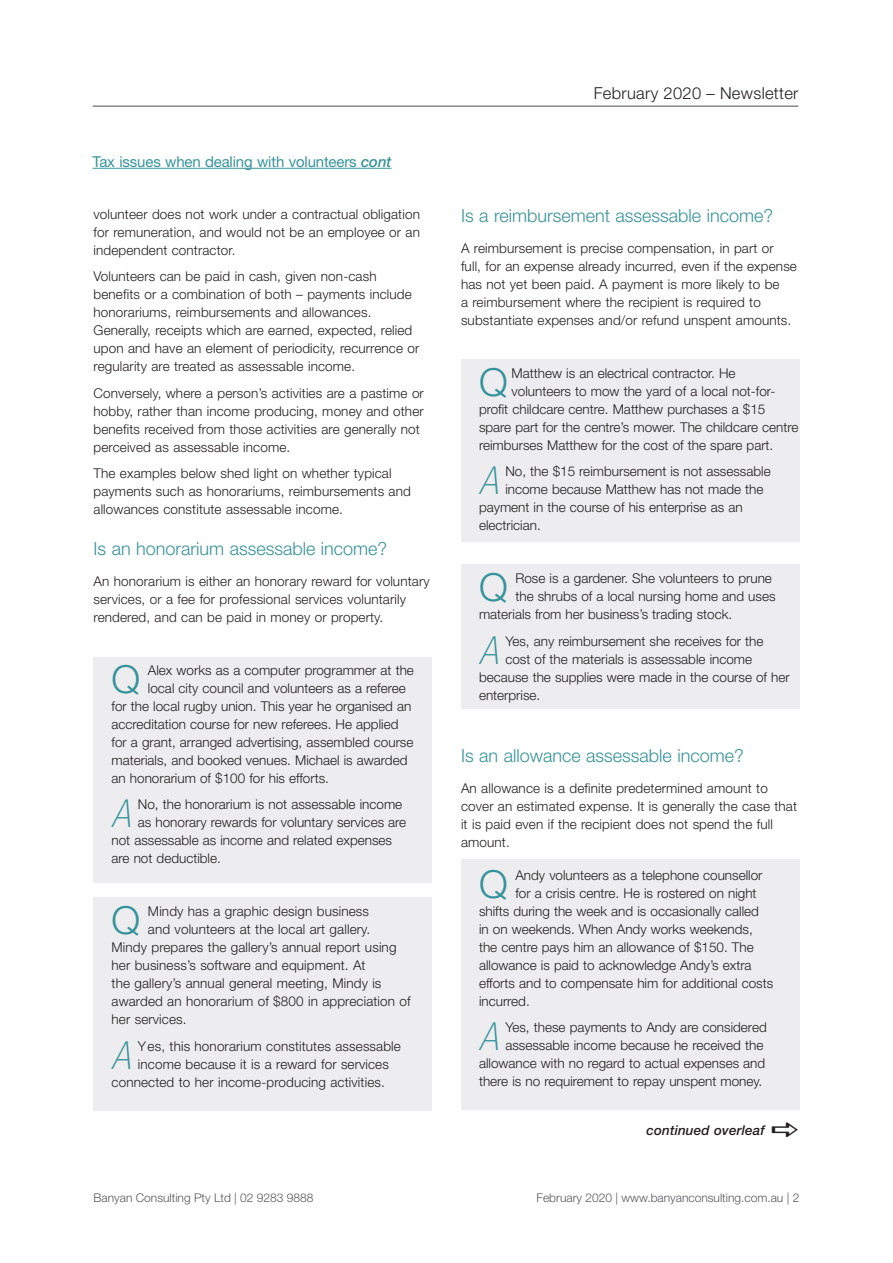
<style>
.page{position:relative;width:893px;height:1263px;background:#fff}
.page>*{position:absolute;margin:0;border:0;box-sizing:border-box;transform-origin:0 0}
._15_Body_text{font:300 38.7px "Helvetica Neue";color:#37939b}
._15_Body_text-2{font:italic 100 condensed 38.7px "Helvetica Neue";color:#37939b}
._15_subhead_red{font:300 18px "Helvetica Neue";color:#37939b}
.t1{font:300 16.5px "Helvetica Neue";letter-spacing:.02em;color:#231f20}
._15_Subhead_small{font:15px "Helvetica Neue";letter-spacing:-.01em;color:#37939b}
._15_Body_text-3{font:300 13.5px/18px "Helvetica Neue";color:#231f20}
._15_Body_text-4{font:italic 500 13.5px "Helvetica Neue";letter-spacing:.01em;color:#231f20}
.t2{font:300 12px "Helvetica Neue";color:#57585a}
.s1{font-weight:500;font-style:italic}
</style>
<div class="page">
<hr style="left:93px;top:106px;width:705px;height:1px;background:#231f20">
<div style="left:462px;top:860px;width:338px;height:250px;background:#ececee"></div>
<div style="left:462px;top:565px;width:338px;height:144px;background:#ececee"></div>
<div style="left:461px;top:360px;width:338px;height:182px;background:#ececee"></div>
<div style="left:94px;top:897px;width:338px;height:213px;background:#ececee"></div>
<div style="left:94px;top:658px;width:338px;height:225px;background:#ececee"></div>
<hr style="left:93px;top:168px;width:298px;height:1px;background:#37939b">
<p class="_15_Subhead_small" style="left:93px;top:152px;width:300px">Tax issues when dealing with volunteers <span class="s1">cont</span></p>
<p class="_15_Body_text-3" style="left:94px;top:204px;width:328px;text-align:justify">volunteer does not work under a contractual obligation for remuneration, and would not be an employee or an independent contractor.</p>
<p class="_15_Body_text-3" style="left:94px;top:267px;width:327px">Volunteers can be paid in cash, given non-cash benefits or a combination of both – payments include honorariums, reimbursements and allowances.<br>Generally, receipts which are earned, expected, relied upon and have an element of periodicity, recurrence or regularity are treated as assessable income.</p>
<p class="_15_Body_text-3" style="left:94px;top:383px;width:332px">Conversely, where a person’s activities are a pastime or hobby, rather than income producing, money and other benefits received from those activities are generally not perceived as assessable income.</p>
<p class="_15_Body_text-3" style="left:94px;top:464px;width:319px">The examples below shed light on whether typical payments such as honorariums, reimbursements and allowances constitute assessable income.</p>
<p class="_15_subhead_red" style="left:94px;top:537px;width:295px">Is an honorarium assessable income?</p>
<p class="_15_Body_text-3" style="left:94px;top:571px;width:338px">An honorarium is either an honorary reward for voluntary services, or a fee for professional services voluntarily rendered, and can be paid in money or property.</p>
<p class="_15_Body_text" style="left:112px;top:655px;width:30px">Q</p>
<p class="_15_Body_text-3" style="left:148px;top:661px;width:267px">Alex works as a computer programmer at the</p>
<p class="_15_Body_text-3" style="left:148px;top:679px;width:259px">local city council and volunteers as a referee</p>
<p class="_15_Body_text-3" style="left:112px;top:697px;width:301px">for the local rugby union. This year he organised an</p>
<p class="_15_Body_text-3" style="left:112px;top:715px;width:288px">accreditation course for new referees. He applied</p>
<p class="_15_Body_text-3" style="left:112px;top:733px;width:303px">for a grant, arranged advertising, assembled course</p>
<p class="_15_Body_text-3" style="left:112px;top:751px;width:297px">materials, and booked venues. Michael is awarded</p>
<p class="_15_Body_text-3" style="left:112px;top:769px;width:219px">an honorarium of $100 for his efforts.</p>
<p class="_15_Body_text-2" style="left:112px;top:792px;width:20px">A</p>
<p class="_15_Body_text-3" style="left:138px;top:795px;width:266px">No, the honorarium is not assessable income</p>
<p class="_15_Body_text-3" style="left:138px;top:813px;width:270px">as honorary rewards for voluntary services are</p>
<p class="_15_Body_text-3" style="left:112px;top:831px;width:282px">not assessable as income and related expenses</p>
<p class="_15_Body_text-3" style="left:112px;top:849px;width:111px">are not deductible.</p>
<p class="_15_Body_text" style="left:112px;top:897px;width:30px">Q</p>
<p class="_15_Body_text-3" style="left:148px;top:902px;width:222px">Mindy has a graphic design business</p>
<p class="_15_Body_text-3" style="left:148px;top:920px;width:224px">and volunteers at the local art gallery.</p>
<p class="_15_Body_text-3" style="left:112px;top:938px;width:286px">Mindy prepares the gallery’s annual report using</p>
<p class="_15_Body_text-3" style="left:112px;top:956px;width:256px">her business’s software and equipment. At</p>
<p class="_15_Body_text-3" style="left:112px;top:974px;width:271px">the gallery’s annual general meeting, Mindy is</p>
<p class="_15_Body_text-3" style="left:112px;top:992px;width:301px">awarded an honorarium of $800 in appreciation of</p>
<p class="_15_Body_text-3" style="left:112px;top:1010px;width:77px">her services.</p>
<p class="_15_Body_text-2" style="left:112px;top:1033px;width:20px">A</p>
<p class="_15_Body_text-3" style="left:138px;top:1037px;width:265px">Yes, this honorarium constitutes assessable</p>
<p class="_15_Body_text-3" style="left:138px;top:1055px;width:253px">income because it is a reward for services</p>
<p class="_15_Body_text-3" style="left:112px;top:1073px;width:275px">connected to her income-producing activities.</p>
<p class="t1" style="left:594px;top:83px;width:206px">February 2020 – Newsletter</p>
<p class="_15_subhead_red" style="left:461px;top:205px;width:314px">Is a reimbursement assessable income?</p>
<p class="_15_Body_text-3" style="left:461px;top:239px;width:337px">A reimbursement is precise compensation, in part or full, for an expense already incurred, even if the expense has not yet been paid. A payment is more likely to be<br>a reimbursement where the recipient is required to substantiate expenses and/or refund unspent amounts.</p>
<p class="_15_Body_text" style="left:479px;top:358px;width:30px">Q</p>
<p class="_15_Body_text-3" style="left:512px;top:364px;width:225px">Matthew is an electrical contractor. He</p>
<p class="_15_Body_text-3" style="left:512px;top:382px;width:265px">volunteers to mow the yard of a local not-for-</p>
<p class="_15_Body_text-3" style="left:479px;top:400px;width:288px">profit childcare centre. Matthew purchases a $15</p>
<p class="_15_Body_text-3" style="left:479px;top:418px;width:321px">spare part for the centre’s mower. The childcare centre</p>
<p class="_15_Body_text-3" style="left:479px;top:436px;width:296px">reimburses Matthew for the cost of the spare part.</p>
<p class="_15_Body_text-2" style="left:479px;top:459px;width:20px">A</p>
<p class="_15_Body_text-3" style="left:505px;top:462px;width:267px">No, the $15 reimbursement is not assessable</p>
<p class="_15_Body_text-3" style="left:505px;top:480px;width:260px">income because Matthew has not made the</p>
<p class="_15_Body_text-3" style="left:479px;top:498px;width:265px">payment in the course of his enterprise as an</p>
<p class="_15_Body_text-3" style="left:479px;top:516px;width:63px">electrician.</p>
<p class="_15_Body_text" style="left:479px;top:564px;width:30px">Q</p>
<p class="_15_Body_text-3" style="left:515px;top:569px;width:258px">Rose is a gardener. She volunteers to prune</p>
<p class="_15_Body_text-3" style="left:515px;top:587px;width:262px">the shrubs of a local nursing home and uses</p>
<p class="_15_Body_text-3" style="left:479px;top:605px;width:255px">materials from her business’s trading stock.</p>
<p class="_15_Body_text-2" style="left:479px;top:629px;width:20px">A</p>
<p class="_15_Body_text-3" style="left:505px;top:632px;width:260px">Yes, any reimbursement she receives for the</p>
<p class="_15_Body_text-3" style="left:505px;top:650px;width:248px">cost of the materials is assessable income</p>
<p class="_15_Body_text-3" style="left:479px;top:668px;width:312px">because the supplies were made in the course of her</p>
<p class="_15_Body_text-3" style="left:479px;top:686px;width:63px">enterprise.</p>
<p class="_15_subhead_red" style="left:461px;top:745px;width:284px">Is an allowance assessable income?</p>
<p class="_15_Body_text-3" style="left:461px;top:779px;width:338px">An allowance is a definite predetermined amount to cover an estimated expense. It is generally the case that it is paid even if the recipient does not spend the full amount.</p>
<p class="_15_Body_text" style="left:479px;top:860px;width:30px">Q</p>
<p class="_15_Body_text-3" style="left:515px;top:866px;width:248px">Andy volunteers as a telephone counsellor</p>
<p class="_15_Body_text-3" style="left:515px;top:884px;width:243px">for a crisis centre. He is rostered on night</p>
<p class="_15_Body_text-3" style="left:479px;top:902px;width:281px">shifts during the week and is occasionally called</p>
<p class="_15_Body_text-3" style="left:479px;top:920px;width:275px">in on weekends. When Andy works weekends,</p>
<p class="_15_Body_text-3" style="left:479px;top:938px;width:276px">the centre pays him an allowance of $150. The</p>
<p class="_15_Body_text-3" style="left:479px;top:956px;width:274px">allowance is paid to acknowledge Andy’s extra</p>
<p class="_15_Body_text-3" style="left:479px;top:974px;width:296px">efforts and to compensate him for additional costs</p>
<p class="_15_Body_text-3" style="left:479px;top:992px;width:52px">incurred.</p>
<p class="_15_Body_text-2" style="left:479px;top:1015px;width:20px">A</p>
<p class="_15_Body_text-3" style="left:505px;top:1018px;width:263px">Yes, these payments to Andy are considered</p>
<p class="_15_Body_text-3" style="left:505px;top:1036px;width:259px">assessable income because he received the</p>
<p class="_15_Body_text-3" style="left:479px;top:1054px;width:288px">allowance with no regard to actual expenses and</p>
<p class="_15_Body_text-3" style="left:479px;top:1072px;width:285px">there is no requirement to repay unspent money.</p>
<p class="_15_Body_text-4" style="left:646px;top:1122px;width:120px">continued overleaf</p>
<p class="t2" style="left:94px;top:1190px;width:222px">Banyan Consulting Pty Ltd | 02 9283 9888</p>
<p class="t2" style="left:537px;top:1190px;width:264px">February 2020 | www.banyanconsulting.com.au | 2</p>
</div>
